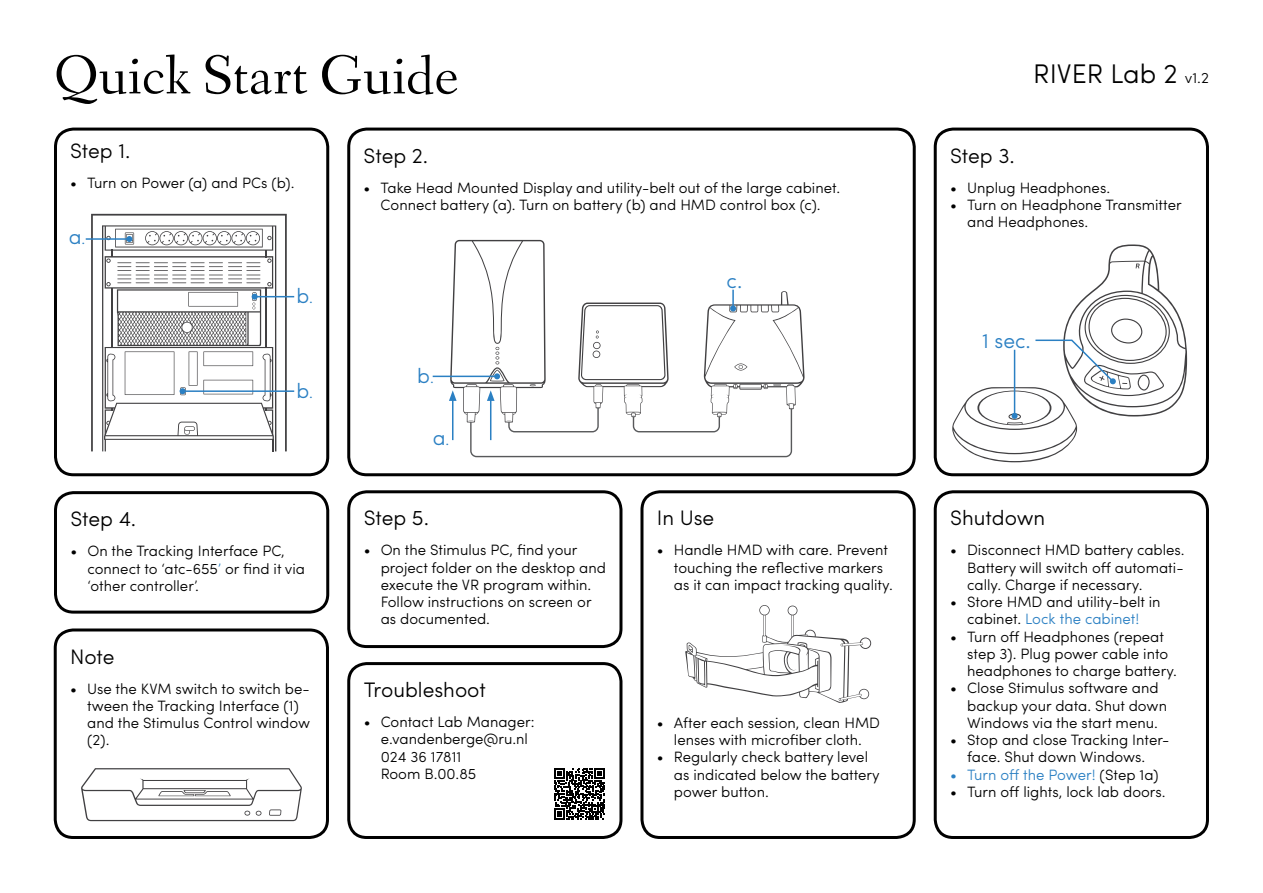
<style>
.page{position:relative;width:1263px;height:893px;background:#fff}
.page>*{position:absolute;margin:0;border:0;box-sizing:border-box;transform-origin:0 0}
.t1{font:57px "Fanwood";color:#000}
.t2{font:300 27px "Sofia Pro";color:#000}
.t3{font:300 21px "Sofia Pro";color:#000}
.t4{font:300 21px "Sofia Pro";color:#2b80c3}
.t5{font:300 15px/17.2px "Sofia Pro";color:#000}
.t6{font:300 15px "Sofia Pro";letter-spacing:-.005em;color:#2b80c3}
.s1{font-size:15px}
.s2{color:#2b80c3}
.s3{color:#000}
</style>
<div class="page">
<div style="left:54px;top:128px;width:275px;height:348px;border:3px solid #000;border-radius:18px"></div>
<div style="left:640px;top:490px;width:276px;height:349px;border:3px solid #000;border-radius:18px"></div>
<div style="left:54px;top:628px;width:275px;height:211px;border:3px solid #000;border-radius:18px"></div>
<div style="left:347px;top:128px;width:569px;height:348px;border:3px solid #000;border-radius:18px"></div>
<div style="left:934px;top:128px;width:275px;height:348px;border:3px solid #000;border-radius:18px"></div>
<svg style="left:91px;top:214px;width:196px;height:237px"></svg>
<div style="left:347px;top:490px;width:275px;height:158px;border:3px solid #000;border-radius:18px"></div>
<div style="left:54px;top:491px;width:275px;height:123px;border:3px solid #000;border-radius:18px"></div>
<svg style="left:81px;top:768px;width:221px;height:53px"></svg>
<svg style="left:685px;top:605px;width:186px;height:98px"></svg>
<div style="left:934px;top:490px;width:275px;height:349px;border:3px solid #000;border-radius:18px"></div>
<div style="left:347px;top:662px;width:275px;height:177px;border:3px solid #000;border-radius:18px"></div>
<svg style="left:554px;top:819px;width:50px;height:1px"></svg>
<svg style="left:554px;top:768px;width:51px;height:51px"></svg>
<hr style="left:86px;top:238px;width:43px;height:2px;background:#2b80c3">
<hr style="left:255px;top:296px;width:39px;height:1px;background:#2b80c3">
<hr style="left:183px;top:390px;width:111px;height:2px;background:#2b80c3">
<svg style="left:102px;top:225px;width:174px;height:226px"></svg>
<hr style="left:433px;top:376px;width:64px;height:1px;background:#2b80c3">
<svg style="left:449px;top:240px;width:355px;height:217px"></svg>
<svg style="left:952px;top:244px;width:235px;height:218px"></svg>
<h1 class="t1" style="left:54px;top:42px;width:406px">Quick Start Guide</h1>
<h2 class="t2" style="left:1033px;top:53px;width:177px">RIVER Lab 2 <span class="s1">v1.2</span></h2>
<h3 class="t3" style="left:70px;top:135px;width:62px">Step 1.</h3>
<p class="t5" style="left:70px;top:173px;width:226px">• Turn on Power (a) and PCs (b).</p>
<h3 class="t3" style="left:364px;top:140px;width:66px">Step 2.</h3>
<p class="t5" style="left:364px;top:178px;width:478px;text-align:center">• Take Head Mounted Display and utility-belt out of the large cabinet.<br>Connect battery (a). Turn on battery (b) and HMD control box (c).</p>
<h3 class="t3" style="left:950px;top:140px;width:66px">Step 3.</h3>
<p class="t5" style="left:950px;top:178px;width:161px">• Unplug Headphones.</p>
<p class="t5" style="left:967px;top:195px;width:216px;text-indent:-17px">• Turn on Headphone Transmitter and Headphones.</p>
<h3 class="t4" style="left:69px;top:221px;width:18px">a<span class="s1">.</span></h3>
<h3 class="t4" style="left:296px;top:280px;width:18px">b<span class="s1">.</span></h3>
<h3 class="t4" style="left:296px;top:375px;width:18px">b<span class="s1">.</span></h3>
<h3 class="t3" style="left:70px;top:503px;width:67px">Step 4.</h3>
<p class="t5" style="left:87px;top:541px;width:219px;text-indent:-17px">• On the Tracking Interface PC, connect to ‘atc-655<span class="s2">’</span> or find it via ‘other controller’.</p>
<h3 class="t3" style="left:70px;top:641px;width:46px">Note</h3>
<p class="t5" style="left:87px;top:679px;width:224px;text-indent:-17px">• Use the KVM switch to switch be&shy;tween the Tracking Interface (1) and the Stimulus Control window (2).</p>
<h3 class="t4" style="left:417px;top:361px;width:18px">b<span class="s1">.</span></h3>
<h3 class="t4" style="left:433px;top:422px;width:18px">a<span class="s1">.</span></h3>
<h3 class="t3" style="left:364px;top:503px;width:67px">Step 5.</h3>
<p class="t5" style="left:381px;top:541px;width:227px;text-indent:-17px">• On the Stimulus PC, find your project folder on the desktop and execute the VR program within.<br>Follow instructions on screen or as documented.</p>
<h3 class="t3" style="left:364px;top:674px;width:124px">Troubleshoot</h3>
<p class="t5" style="left:381px;top:712px;width:155px;text-indent:-17px">• Contact Lab Manager: e.vandenberge@ru.nl<br>024 36 17811<br>Room B.00.85</p>
<h3 class="t4" style="left:726px;top:265px;width:17px">c.</h3>
<h3 class="t3" style="left:657px;top:503px;width:59px">In Use</h3>
<p class="t5" style="left:674px;top:541px;width:220px;text-indent:-17px">• Handle HMD with care. Prevent touching the reflective markers as it can impact tracking quality.</p>
<p class="t5" style="left:657px;top:713px;width:225px;text-align:center">• After each session, clean HMD lenses with microfiber cloth.</p>
<p class="t5" style="left:674px;top:748px;width:207px;text-indent:-17px">• Regularly check battery level as indicated below the battery power button.</p>
<h3 class="t4" style="left:982px;top:325px;width:50px">1 sec.</h3>
<h3 class="t3" style="left:950px;top:503px;width:97px">Shutdown</h3>
<p class="t5" style="left:967px;top:541px;width:219px;text-align:justify;text-indent:-17px">• Disconnect HMD battery cables.<br>Battery will switch off automati&shy;cally. Charge if necessary.</p>
<p class="t5" style="left:950px;top:592px;width:212px;text-align:center">• Store HMD and utility-belt in cabinet. <span class="s2">Lock the cabinet!</span></p>
<p class="t5" style="left:967px;top:627px;width:211px;text-indent:-17px">• Turn off Headphones (repeat step 3). Plug power cable into headphones to charge battery.</p>
<p class="t5" style="left:967px;top:679px;width:201px;text-indent:-17px">• Close Stimulus software and backup your data. Shut down<br>Windows via the start menu.</p>
<p class="t5" style="left:950px;top:730px;width:221px;text-align:center">• Stop and close Tracking Inter&shy;face. Shut down Windows.</p>
<p class="t6" style="left:950px;top:763px;width:210px">• Turn off the Power! <span class="s3">(Step 1a)</span></p>
<p class="t5" style="left:950px;top:782px;width:217px">• Turn off lights, lock lab doors.</p>
</div>
